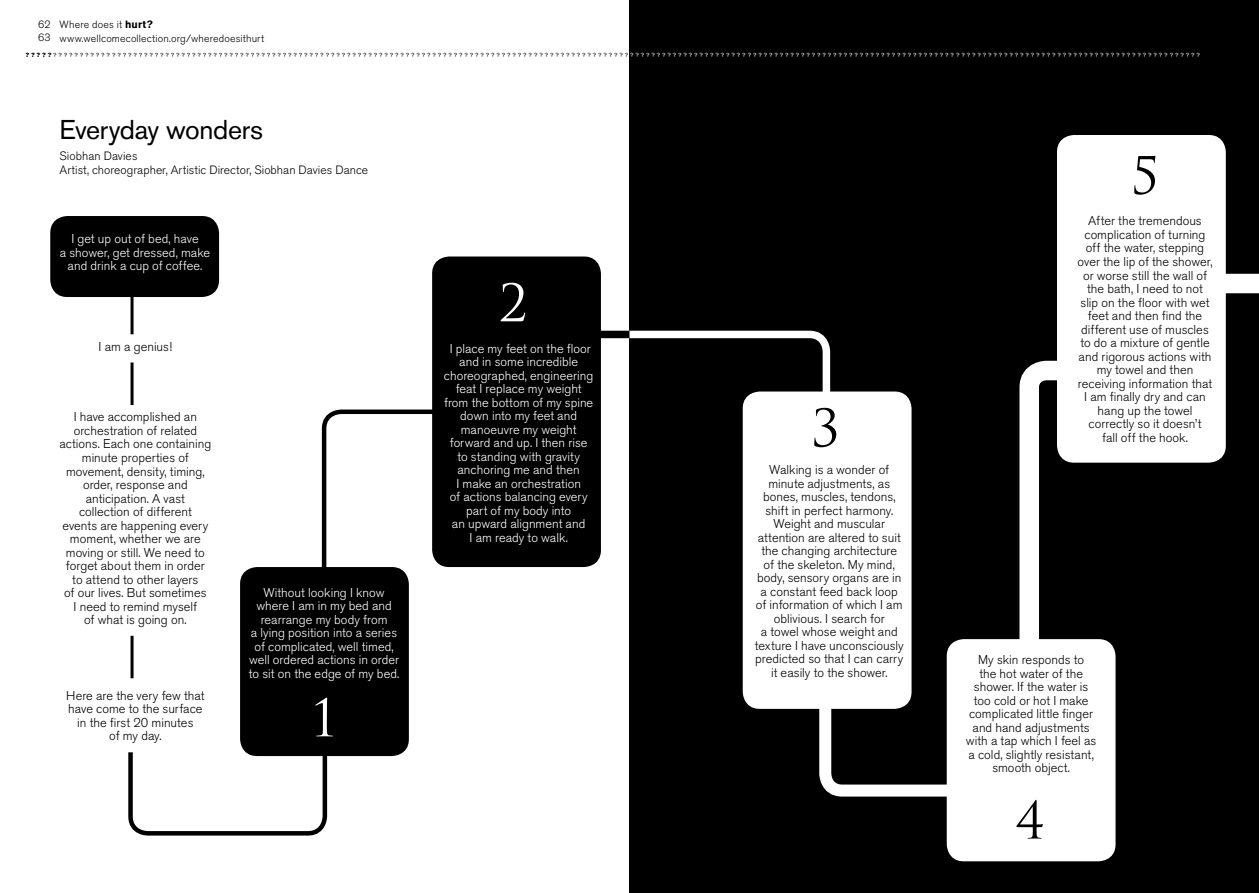
<style>
.page{position:relative;width:1259px;height:893px;background:#fff}
.page>*{position:absolute;margin:0;border:0;box-sizing:border-box;transform-origin:0 0}
.t1{font:50.4px "Trajan Pro";color:#000}
.t2{font:50.4px "Trajan Pro";color:#fff}
.t3{font:27px "Akzidenz Grotesk BE";letter-spacing:-.015em;color:#000}
.t4{font:300 12.75px/13.5px "Akzidenz Grotesk BE";color:#000;text-align:center}
.t5{font:300 12.75px/13.5px "Akzidenz Grotesk BE";color:#fff;text-align:center}
.t6{font:300 12px/13.5px "Akzidenz Grotesk BE";letter-spacing:.005em;color:#000}
.t7{font:300 10.5px/13.4px "Akzidenz Grotesk BE";letter-spacing:.015em;color:#000}
.t8{font:6px "Akzidenz Grotesk BE";color:#000}
.s1{font-weight:700}
.s2{font-family:"Akzidenz Grotesk BE Super"}
.s3{color:#fff}
</style>
<div class="page">
<div style="left:629px;top:0;width:630px;height:893px;background:#000"></div>
<svg style="left:601px;top:330px;width:230px;height:61px"></svg>
<div style="left:540px;top:331px;width:89px;height:7px;background:#000"></div>
<div style="left:50px;top:216px;width:169px;height:81px;background:#000;border-radius:17px"></div>
<div style="left:240px;top:567px;width:169px;height:189px;background:#000;border-radius:17px"></div>
<div style="left:946px;top:639px;width:169px;height:222px;background:#fff;border-radius:17px"></div>
<div style="left:1057px;top:135px;width:168px;height:328px;background:#fff;border-radius:17px"></div>
<div style="left:432px;top:256px;width:169px;height:311px;background:#000;border-radius:17px"></div>
<div style="left:742px;top:391px;width:169px;height:318px;background:#fff;border-radius:17px"></div>
<svg style="left:319px;top:407px;width:125px;height:204px"></svg>
<svg style="left:128px;top:713px;width:201px;height:123px"></svg>
<svg style="left:813px;top:663px;width:134px;height:140px"></svg>
<svg style="left:1009px;top:360px;width:155px;height:316px"></svg>
<svg style="left:130px;top:297px;width:4px;height:37px"></svg>
<svg style="left:130px;top:362px;width:4px;height:43px"></svg>
<svg style="left:130px;top:636px;width:4px;height:42px"></svg>
<div style="left:1220px;top:274px;width:39px;height:19px;background:#fff"></div>
<p class="t7" style="left:38px;top:18px;width:14px;line-height:12.6px">62<br>63</p>
<p class="t7" style="left:60px;top:18px;width:206px">Where does it <span class="s1">hurt? </span>www.wellcomecollection.org/wheredoesithurt</p>
<p class="t8" style="left:26px;top:52px;width:1175px"><span class="s2">?????</span>????????????????????????????????????????????????????????????????????????????????????????????????????????????<span class="s3">???????????????????????????????????????????????????????????????????????????????????????????????????????????</span></p>
<h2 class="t3" style="left:60px;top:114px;width:205px">Everyday wonders</h2>
<p class="t6" style="left:60px;top:150px;width:310px">Siobhan Davies<br>Artist, choreographer, Artistic Director, Siobhan Davies Dance</p>
<p class="t5" style="left:60px;top:232px;width:152px">I get up out of bed, have<br>a shower, get dressed, make and drink a cup of coffee.</p>
<p class="t4" style="left:99px;top:341px;width:75px">I am a genius!</p>
<p class="t4" style="left:60px;top:411px;width:153px">I have accomplished an orchestration of related actions. Each one containing minute properties of movement, density, timing, order, response and anticipation. A vast collection of different<br>events are happening every moment, whether we are moving or still. We need to forget about them in order to attend to other layers<br>of our lives. But sometimes<br>I need to remind myself<br>of what is going on.</p>
<p class="t4" style="left:66px;top:689px;width:140px">Here are the very few that have come to the surface in the first 20 minutes<br>of my day.</p>
<p class="t5" style="left:249px;top:586px;width:152px">Without looking I know where I am in my bed and rearrange my body from<br>a lying position into a series of complicated, well timed, well ordered actions in order to sit on the edge of my bed.</p>
<h1 class="t2" style="left:310px;top:686px;width:30px">1</h1>
<h1 class="t2" style="left:499px;top:271px;width:30px">2</h1>
<p class="t5" style="left:444px;top:342px;width:151px">I place my feet on the floor and in some incredible choreographed, engineering feat I replace my weight from the bottom of my spine down into my feet and manoeuvre my weight forward and up. I then rise to standing with gravity anchoring me and then<br>I make an orchestration<br>of actions balancing every part of my body into<br>an upward alignment and<br>I am ready to walk.</p>
<h1 class="t1" style="left:811px;top:396px;width:30px">3</h1>
<p class="t4" style="left:754px;top:463px;width:151px">Walking is a wonder of minute adjustments, as bones, muscles, tendons, shift in perfect harmony.<br>Weight and muscular attention are altered to suit the changing architecture of the skeleton. My mind, body, sensory organs are in a constant feed back loop of information of which I am oblivious. I search for<br>a towel whose weight and texture I have unconsciously predicted so that I can carry it easily to the shower.</p>
<h1 class="t1" style="left:1130px;top:144px;width:30px">5</h1>
<p class="t4" style="left:1077px;top:215px;width:136px">After the tremendous complication of turning off the water, stepping over the lip of the shower, or worse still the wall of the bath, I need to not slip on the floor with wet feet and then find the different use of muscles to do a mixture of gentle and rigorous actions with my towel and then receiving information that<br>I am finally dry and can hang up the towel correctly so it doesn’t<br>fall off the hook.</p>
<p class="t4" style="left:966px;top:653px;width:132px">My skin responds to<br>the hot water of the shower. If the water is too cold or hot I make complicated little finger and hand adjustments with a tap which I feel as a cold, slightly resistant, smooth object.</p>
<h1 class="t1" style="left:1015px;top:788px;width:30px">4</h1>
</div>
